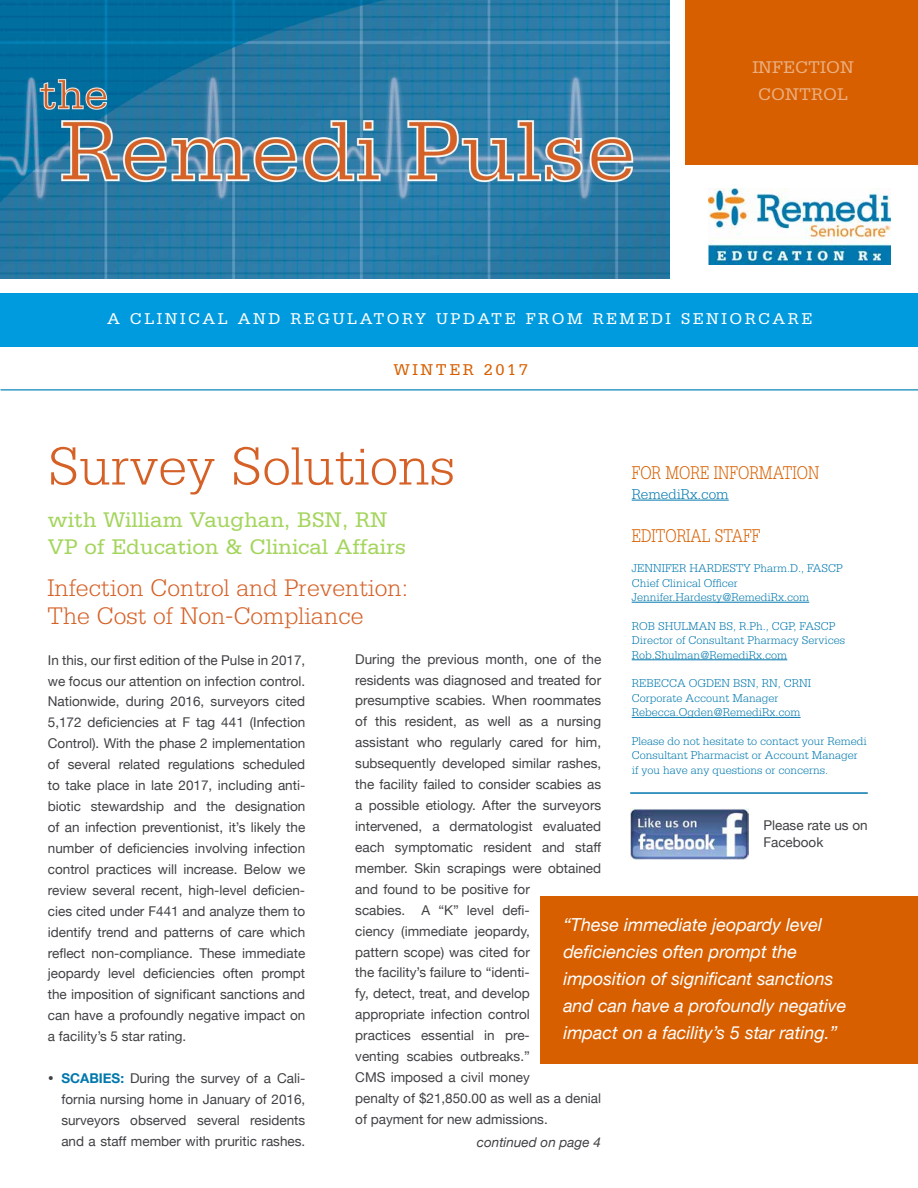
<style>
.page{position:relative;width:918px;height:1188px;background:#fff}
.page>*{position:absolute;margin:0;border:0;box-sizing:border-box;transform-origin:0 0}
.t1{font:300 56.85px "Serifa Std";color:#d56127}
.t2{font:300 25.35px/28.3px "Serifa Std";color:#d56127}
.t3{font:22.35px/27px "Serifa";color:#a4d55d}
.t4{font:300 19.5px "Serifa Std";color:#d75f00;scale:.8 1}
.t5{font:italic 18px/26.8px "Helvetica Neue";color:#fff}
.t6{font:18px/26.8px "Serifa";color:#fff;text-align:center}
.t7{font:16.5px "Serifa";letter-spacing:.15em;color:#fff}
.t8{font:16.5px "Serifa";letter-spacing:.15em;color:#d75f00}
.t9{font:300 15px "Serifa Std";color:#0078ae}
.t10{font:13.5px/20.9px "Helvetica Neue";color:#404145;text-align:justify}
.t11{font:italic 13.5px "Helvetica Neue";color:#404145}
.t12{font:300 12px/14.4px "Serifa Std";color:#0078ae}
.s1{font-weight:700;color:#0078ae}
</style>
<div class="page">
<img style="left:0;top:0;width:670px;height:279px">
<div style="left:0;top:293px;width:918px;height:54px;background:#009bde"></div>
<hr style="left:1px;top:389px;width:917px;height:2px;background:#359ac6">
<div style="left:685px;top:0;width:233px;height:164px;background:#d75f00"></div>
<img style="left:708px;top:188px;width:183px;height:76px">
<div style="left:541px;top:897px;width:377px;height:167px;background:#d75f00"></div>
<hr style="left:632px;top:500px;width:97px;height:1px;background:#0078ae">
<hr style="left:632px;top:602px;width:177px;height:1px;background:#0078ae">
<hr style="left:632px;top:660px;width:155px;height:1px;background:#0078ae">
<hr style="left:632px;top:717px;width:169px;height:1px;background:#0078ae">
<hr style="left:630px;top:792px;width:238px;height:2px;background:#0078ae">
<img style="left:630px;top:808px;width:119px;height:51px">
<h3 class="t6" style="left:752px;top:54px;width:103px">INFECTION<br>CONTROL</h3>
<p class="t7" style="left:107px;top:309px;width:707px">A CLINICAL AND REGULATORY UPDATE FROM REMEDI SENIORCARE</p>
<p class="t8" style="left:394px;top:360px;width:136px">WINTER 2017</p>
<h1 class="t1" style="left:48px;top:434px;width:409px">Survey Solutions</h1>
<h3 class="t3" style="left:48px;top:506px;width:360px">with William Vaughan, BSN, RN<br>VP of Education &amp; Clinical Affairs</h3>
<h2 class="t2" style="left:48px;top:574px;width:362px">Infection Control and Prevention:<br>The Cost of Non-Compliance</h2>
<p class="t10" style="left:48px;top:650px;width:259px">In this, our first edition of the Pulse in 2017, we focus our attention on infection control.<br>Nationwide, during 2016, surveyors cited 5,172 deficiencies at F tag 441 (Infection Control). With the phase 2 implementation of several related regulations scheduled to take place in late 2017, including anti&shy;biotic stewardship and the designation of an infection preventionist, it’s likely the number of deficiencies involving infection control practices will increase. Below we review several recent, high-level deficien&shy;cies cited under F441 and analyze them to identify trend and patterns of care which reflect non-compliance. These immediate jeopardy level deficiencies often prompt the imposition of significant sanctions and can have a profoundly negative impact on a facility’s 5 star rating.</p>
<p class="t10" style="left:61px;top:1069px;width:245px"><span class="s1">SCABIES:</span> During the survey of a Cali&shy;fornia nursing home in January of 2016, surveyors observed several residents and a staff member with pruritic rashes.</p>
<h3 class="t4" style="left:632px;top:462px;width:236px">FOR MORE INFORMATION</h3>
<p class="t9" style="left:632px;top:485px;width:99px">RemediRx.com</p>
<h3 class="t4" style="left:632px;top:524px;width:163px">EDITORIAL STAFF</h3>
<p class="t12" style="left:632px;top:561px;width:213px">JENNIFER HARDESTY Pharm.D., FASCP<br>Chief Clinical Officer<br>Jennifer.Hardesty@RemediRx.com</p>
<p class="t12" style="left:632px;top:619px;width:215px">ROB SHULMAN BS, R.Ph., CGP, FASCP<br>Director of Consultant Pharmacy Services<br>Rob.Shulman@RemediRx.com</p>
<p class="t12" style="left:632px;top:676px;width:181px">REBECCA OGDEN BSN, RN, CRNI<br>Corporate Account Manager<br>Rebecca.Ogden@RemediRx.com</p>
<p class="t12" style="left:632px;top:734px;width:236px">Please do not hesitate to contact your Remedi<br>Consultant Pharmacist or Account Manager if you have any questions or concerns.</p>
<p class="t10" style="left:355px;top:649px;width:247px;text-align:left">During the previous month, one of the residents was diagnosed and treated for presumptive scabies. When roommates of this resident, as well as a nursing assistant who regularly cared for him, subsequently developed similar rashes, the facility failed to consider scabies as a possible etiology. After the surveyors intervened, a dermatologist evaluated each symptomatic resident and staff member. Skin scrapings were obtained and found to be positive for<br>scabies. A “K” level defi-<br>ciency (immediate jeopardy,<br>pattern scope) was cited for<br>the facility’s failure to “identi-<br>fy, detect, treat, and develop appropriate infection control<br>practices essential in pre-<br>venting scabies outbreaks.”<br>CMS imposed a civil money<br>penalty of $21,850.00 as well as a denial of payment for new admissions.</p>
<p class="t10" style="left:763px;top:818px;width:106px;line-height:16.5px">Please rate us on<br>Facebook</p>
<h3 class="t5" style="left:563px;top:912px;width:285px">“These immediate jeopardy level deficiencies often prompt the imposition of significant sanctions and can have a profoundly negative impact on a facility’s 5 star rating.”</h3>
<p class="t11" style="left:477px;top:1132px;width:126px">continued on page 4</p>
</div>
